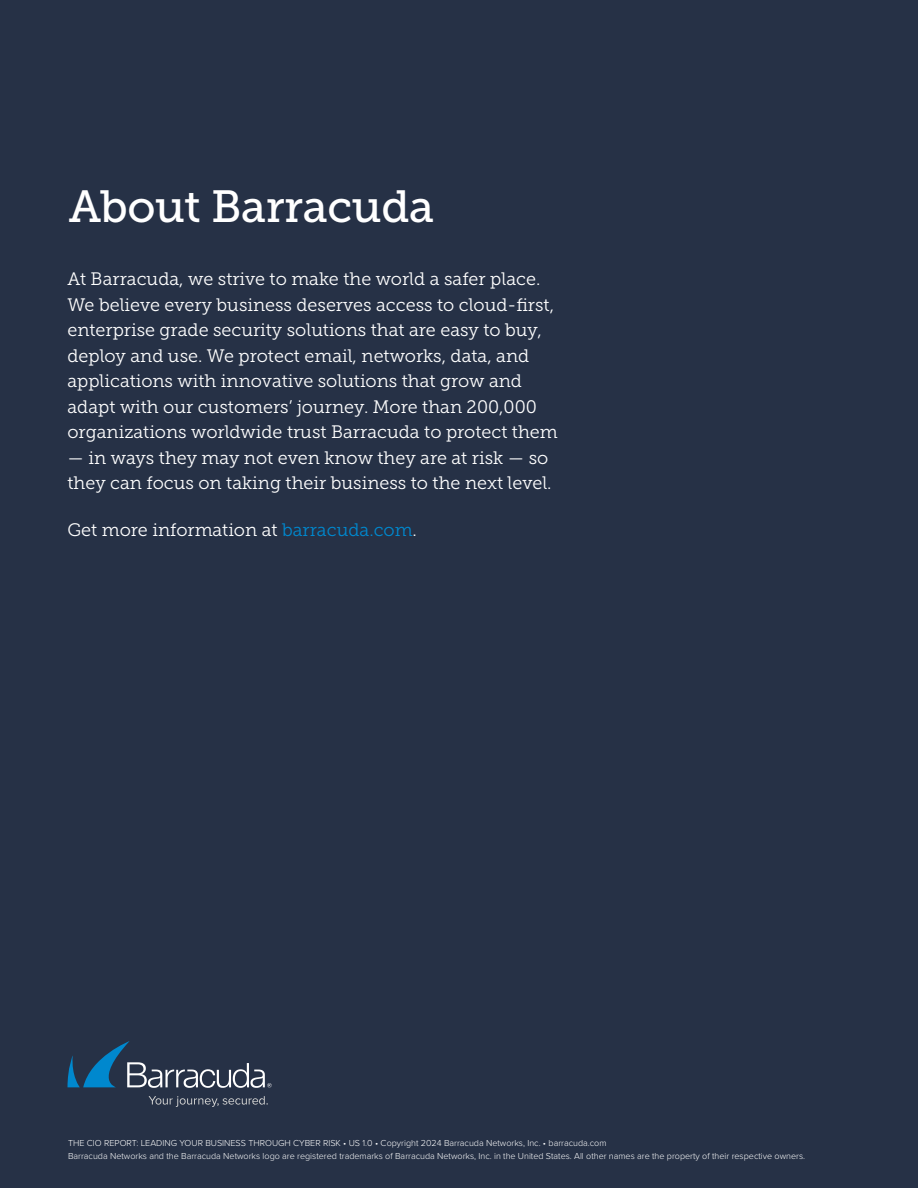
<style>
.page{position:relative;width:918px;height:1188px;background:#263146}
.page>*{position:absolute;margin:0;border:0;box-sizing:border-box;transform-origin:0 0}
.Chapter_title{font:45px "Museo Slab 500";letter-spacing:-.01em;color:#fff}
.Back_cover{font:18px/25.5px "Museo Slab 300";color:#fff}
.t1{font:300 9px/13.5px "Proxima Nova";color:#fff}
.s1{color:#0088ce}
</style>
<div class="page">
<svg style="left:149px;top:1096px;width:119px;height:11px"></svg>
<svg style="left:68px;top:1041px;width:204px;height:47px"></svg>
<p class="Chapter_title" style="left:69px;top:181px;width:367px">About Barracuda</p>
<p class="Back_cover" style="left:68px;top:266px;width:492px">At Barracuda, we strive to make the world a safer place.<br>We believe every business deserves access to cloud-first, enterprise grade security solutions that are easy to buy, deploy and use. We protect email, networks, data, and applications with innovative solutions that grow and adapt with our customers’ journey. More than 200,000 organizations worldwide trust Barracuda to protect them</p>
<p class="Back_cover" style="left:68px;top:445px;width:486px">— in ways they may not even know they are at risk — so they can focus on taking their business to the next level.</p>
<p class="Back_cover" style="left:68px;top:517px;width:351px">Get more information at <span class="s1">barracuda.com</span>.</p>
<p class="t1" style="left:68px;top:1136px;width:739px">THE CIO REPORT: LEADING YOUR BUSINESS THROUGH CYBER RISK • US 1.0 • Copyright 2024 Barracuda Networks, Inc. • barracuda.com<br>Barracuda Networks and the Barracuda Networks logo are registered trademarks of Barracuda Networks, Inc. in the United States. All other names are the property of their respective owners.</p>
</div>
